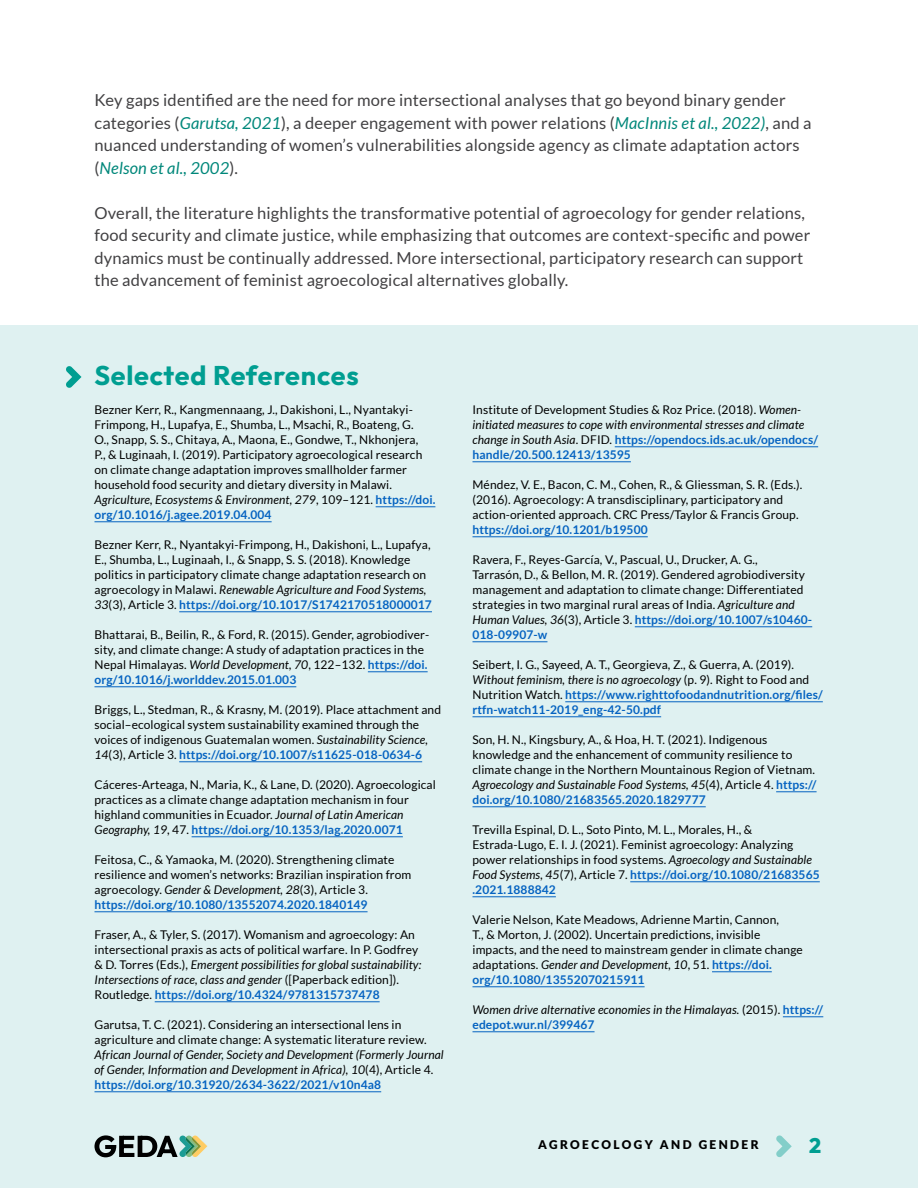
<style>
.page{position:relative;width:918px;height:1188px;background:#fff}
.page>*{position:absolute;margin:0;border:0;box-sizing:border-box;transform-origin:0 0}
.t1{font:100 27px "Outfit";letter-spacing:.025em;color:#009e91}
.t2{font:100 21px "Outfit";color:#009e91}
.Body_Copy{font:16.5px/22.5px "Lato";letter-spacing:.01em;color:#414042}
.Endnotes{font:12px/15px "Lato";letter-spacing:.01em;color:#000}
.Endnotes-2{font:italic 12px/15px "Lato";letter-spacing:.01em;color:#000}
.Body_Copy-2{font:900 12px "Lato";letter-spacing:.2em;color:#000}
.s1{font-style:italic;color:#00877a}
.s2{font-style:italic}
.s3{font-weight:700;color:#0563c1}
.s4{font-style:normal}
.s5{font-weight:700;font-style:normal;color:#0563c1}
</style>
<div class="page">
<div style="left:0;top:326px;width:918px;height:862px;background:#dff1f1"></div>
<hr style="left:376px;top:506px;width:59px;height:1px;background:#0563c1">
<hr style="left:94px;top:521px;width:178px;height:1px;background:#0563c1">
<hr style="left:179px;top:611px;width:253px;height:1px;background:#0563c1">
<hr style="left:368px;top:671px;width:60px;height:1px;background:#0563c1">
<hr style="left:94px;top:686px;width:202px;height:1px;background:#0563c1">
<hr style="left:179px;top:761px;width:243px;height:1px;background:#0563c1">
<hr style="left:192px;top:836px;width:211px;height:1px;background:#0563c1">
<hr style="left:94px;top:911px;width:274px;height:1px;background:#0563c1">
<hr style="left:155px;top:1001px;width:225px;height:1px;background:#0563c1">
<hr style="left:94px;top:1091px;width:287px;height:1px;background:#0563c1">
<hr style="left:615px;top:446px;width:203px;height:1px;background:#0563c1">
<hr style="left:472px;top:461px;width:159px;height:1px;background:#0563c1">
<hr style="left:472px;top:536px;width:176px;height:1px;background:#0563c1">
<hr style="left:635px;top:626px;width:177px;height:1px;background:#0563c1">
<hr style="left:472px;top:641px;width:75px;height:1px;background:#0563c1">
<hr style="left:565px;top:701px;width:258px;height:1px;background:#0563c1">
<hr style="left:472px;top:716px;width:189px;height:1px;background:#0563c1">
<hr style="left:776px;top:791px;width:41px;height:1px;background:#0563c1">
<hr style="left:472px;top:806px;width:234px;height:1px;background:#0563c1">
<hr style="left:630px;top:881px;width:190px;height:1px;background:#0563c1">
<hr style="left:472px;top:896px;width:84px;height:1px;background:#0563c1">
<hr style="left:712px;top:971px;width:60px;height:1px;background:#0563c1">
<hr style="left:472px;top:986px;width:173px;height:1px;background:#0563c1">
<hr style="left:783px;top:1016px;width:40px;height:1px;background:#0563c1">
<hr style="left:472px;top:1031px;width:123px;height:1px;background:#0563c1">
<svg style="left:66px;top:366px;width:16px;height:22px"></svg>
<svg style="left:94px;top:1135px;width:113px;height:22px"></svg>
<svg style="left:776px;top:1135px;width:16px;height:22px"></svg>
<p class="Body_Copy" style="left:94px;top:89px;width:718px">Key gaps identified are the need for more intersectional analyses that go beyond binary gender categories (<span class="s1">Garutsa, 2021</span>), a deeper engagement with power relations (<span class="s1">MacInnis et al., 2022)</span>, and a nuanced understanding of women’s vulnerabilities alongside agency as climate adaptation actors (<span class="s1">Nelson et al., 2002</span>).</p>
<p class="Body_Copy" style="left:94px;top:201px;width:717px">Overall, the literature highlights the transformative potential of agroecology for gender relations, food security and climate justice, while emphasizing that outcomes are context-specific and power dynamics must be continually addressed. More intersectional, participatory research can support the advancement of feminist agroecological alternatives globally.</p>
<h2 class="t1" style="left:94px;top:360px;width:266px">Selected References</h2>
<p class="Endnotes" style="left:94px;top:402px;width:342px">Bezner Kerr, R., Kangmennaang, J., Dakishoni, L., Nyantakyi-Frimpong, H., Lupafya, E., Shumba, L., Msachi, R., Boateng, G.<br>O., Snapp, S. S., Chitaya, A., Maona, E., Gondwe, T., Nkhonjera,<br>P., &amp; Luginaah, I. (2019). Participatory agroecological research on climate change adaptation improves smallholder farmer household food security and dietary diversity in Malawi.<br><span class="s2">Agriculture, Ecosystems &amp; Environment, 279</span>, 109–121. <span class="s3">https://doi. org/10.1016/j.agee.2019.04.004</span></p>
<p class="Endnotes" style="left:94px;top:537px;width:339px">Bezner Kerr, R., Nyantakyi-Frimpong, H., Dakishoni, L., Lupafya, E., Shumba, L., Luginaah, I., &amp; Snapp, S. S. (2018). Knowledge politics in participatory climate change adaptation research on agroecology in Malawi. <span class="s2">Renewable Agriculture and Food Systems, 33</span>(3), Article 3. <span class="s3">https://doi.org/10.1017/S1742170518000017</span></p>
<p class="Endnotes" style="left:94px;top:627px;width:336px">Bhattarai, B., Beilin, R., &amp; Ford, R. (2015). Gender, agrobiodiver&shy;sity, and climate change: A study of adaptation practices in the Nepal Himalayas. <span class="s2">World Development, 70</span>, 122–132. <span class="s3">https://doi. org/10.1016/j.worlddev.2015.01.003</span></p>
<p class="Endnotes" style="left:94px;top:702px;width:348px">Briggs, L., Stedman, R., &amp; Krasny, M. (2019). Place attachment and social–ecological system sustainability examined through the voices of indigenous Guatemalan women. <span class="s2">Sustainability Science, 14</span>(3), Article 3. <span class="s3">https://doi.org/10.1007/s11625-018-0634-6</span></p>
<p class="Endnotes" style="left:94px;top:777px;width:343px">Cáceres-Arteaga, N., Maria, K., &amp; Lane, D. (2020). Agroecological practices as a climate change adaptation mechanism in four highland communities in Ecuador. <span class="s2">Journal of Latin American Geography, 19</span>, 47. <span class="s3">https://doi.org/10.1353/lag.2020.0071</span></p>
<p class="Endnotes" style="left:94px;top:852px;width:318px">Feitosa, C., &amp; Yamaoka, M. (2020). Strengthening climate resilience and women’s networks: Brazilian inspiration from agroecology. <span class="s2">Gender &amp; Development, 28</span>(3), Article 3. <span class="s3">https://doi.org/10.1080/13552074.2020.1840149</span></p>
<p class="Endnotes" style="left:94px;top:927px;width:328px">Fraser, A., &amp; Tyler, S. (2017). Womanism and agroecology: An intersectional praxis as acts of political warfare. In P. Godfrey &amp; D. Torres (Eds.), <span class="s2">Emergent possibilities for global sustainability:<br>Intersections of race, class and gender</span> ([Paperback edition]).<br>Routledge. <span class="s3">https://doi.org/10.4324/9781315737478</span></p>
<p class="Endnotes" style="left:94px;top:1017px;width:351px">Garutsa, T. C. (2021). Considering an intersectional lens in agriculture and climate change: A systematic literature review.<br><span class="s2">African Journal of Gender, Society and Development (Formerly Journal of Gender, Information and Development in Africa), 10</span>(4), Article 4. <span class="s3">https://doi.org/10.31920/2634-3622/2021/v10n4a8</span></p>
<p class="Endnotes-2" style="left:472px;top:402px;width:347px"><span class="s4">Institute of Development Studies &amp; Roz Price. (2018).</span> Women&shy;initiated measures to cope with environmental stresses and climate change in South Asia<span class="s4">. DFID.</span> <span class="s5">https://opendocs.ids.ac.uk/opendocs/ handle/20.500.12413/13595</span></p>
<p class="Endnotes" style="left:472px;top:477px;width:332px">Méndez, V. E., Bacon, C. M., Cohen, R., &amp; Gliessman, S. R. (Eds.). (2016). Agroecology: A transdisciplinary, participatory and action-oriented approach. CRC Press/Taylor &amp; Francis Group. <span class="s3">https://doi.org/10.1201/b19500</span></p>
<p class="Endnotes" style="left:472px;top:552px;width:341px">Ravera, F., Reyes-García, V., Pascual, U., Drucker, A. G.,<br>Tarrasón, D., &amp; Bellon, M. R. (2019). Gendered agrobiodiversity management and adaptation to climate change: Differentiated strategies in two marginal rural areas of India. <span class="s2">Agriculture and Human Values, 36</span>(3), Article 3. <span class="s3">https://doi.org/10.1007/s10460- 018-09907-w</span></p>
<p class="Endnotes" style="left:472px;top:657px;width:352px">Seibert, I. G., Sayeed, A. T., Georgieva, Z., &amp; Guerra, A. (2019).<br><span class="s2">Without feminism, there is no agroecology</span> (p. 9). Right to Food and Nutrition Watch. <span class="s3">https://www.righttofoodandnutrition.org/files/ rtfn-watch11-2019_eng-42-50.pdf</span></p>
<p class="Endnotes" style="left:472px;top:732px;width:346px">Son, H. N., Kingsbury, A., &amp; Hoa, H. T. (2021). Indigenous knowledge and the enhancement of community resilience to climate change in the Northern Mountainous Region of Vietnam.<br><span class="s2">Agroecology and Sustainable Food Systems, 45</span>(4), Article 4. <span class="s3">https:// doi.org/10.1080/21683565.2020.1829777</span></p>
<p class="Endnotes" style="left:472px;top:822px;width:349px">Trevilla Espinal, D. L., Soto Pinto, M. L., Morales, H., &amp; Estrada-Lugo, E. I. J. (2021). Feminist agroecology: Analyzing power relationships in food systems. <span class="s2">Agroecology and Sustainable Food Systems, 45</span>(7), Article 7. <span class="s3">https://doi.org/10.1080/21683565 .2021.1888842</span></p>
<p class="Endnotes" style="left:472px;top:912px;width:332px">Valerie Nelson, Kate Meadows, Adrienne Martin, Cannon,<br>T., &amp; Morton, J. (2002). Uncertain predictions, invisible impacts, and the need to mainstream gender in climate change adaptations. <span class="s2">Gender and Development, 10</span>, 51. <span class="s3">https://doi. org/10.1080/13552070215911</span></p>
<p class="Endnotes-2" style="left:472px;top:1002px;width:352px">Women drive alternative economies in the Himalayas. <span class="s4">(2015).</span> <span class="s5">https:// edepot.wur.nl/399467</span></p>
<p class="Body_Copy-2" style="left:538px;top:1138px;width:222px">AGROECOLOGY AND GENDER</p>
<p class="t2" style="left:809px;top:1134px;width:14px">2</p>
</div>
